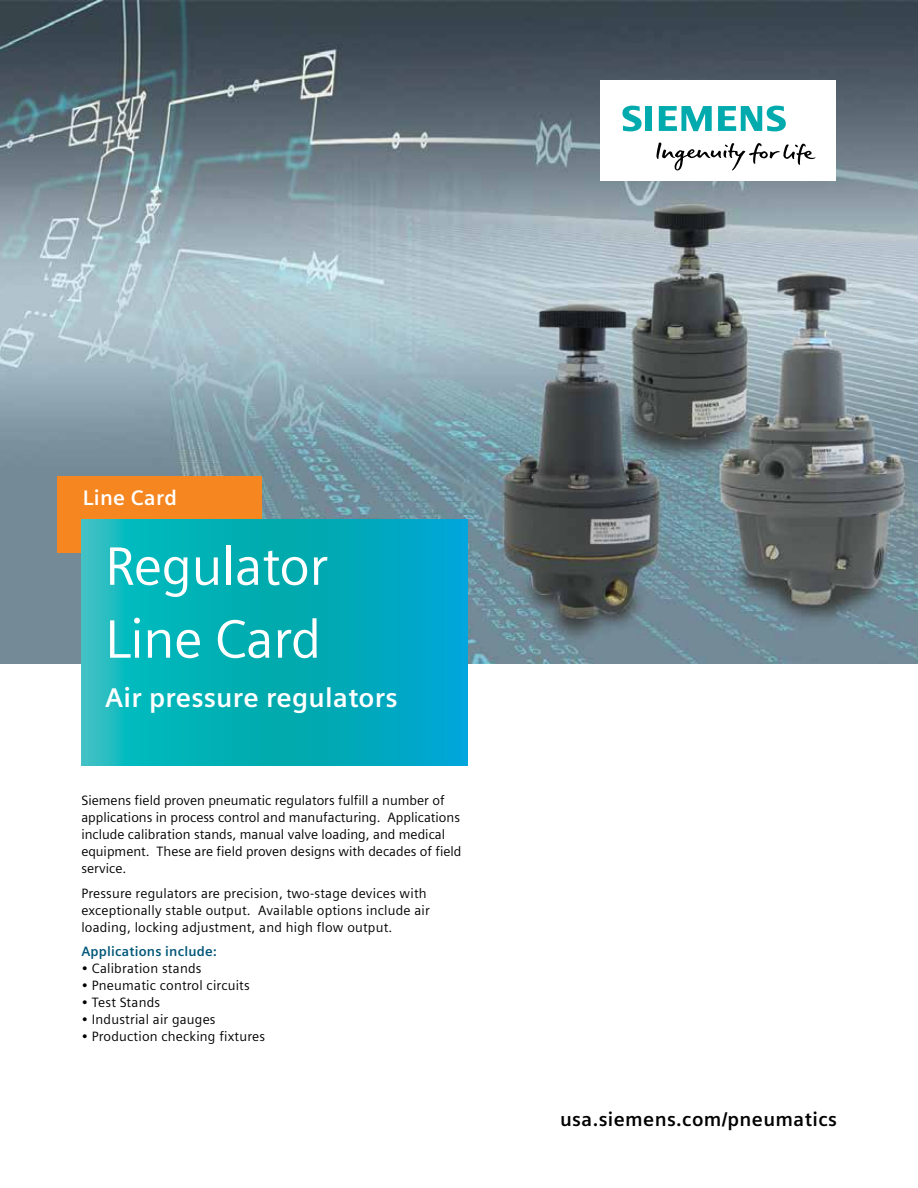
<style>
.page{position:relative;width:918px;height:1188px;background:#fff}
.page>*{position:absolute;margin:0;border:0;box-sizing:border-box;transform-origin:0 0}
.t1{font:54px/72.9px "Siemens Sans";letter-spacing:-.01em;color:#fff}
.t2{font:700 27px "Siemens Sans";letter-spacing:.01em;color:#fff}
.t3{font:700 21px "Siemens Sans";letter-spacing:.015em;color:#fff}
.t4{font:700 19.5px "Siemens Sans";letter-spacing:.02em;color:#000}
.t5{font:13.5px/17px "Siemens Sans";color:#000}
.t6{font:700 13.5px "Siemens Sans";letter-spacing:.015em;color:#005779}
</style>
<div class="page">
<img style="left:0;top:0;width:918px;height:663px">
<div style="left:600px;top:81px;width:236px;height:100px;background:#fff"></div>
<svg style="left:656px;top:143px;width:160px;height:27px"></svg>
<svg style="left:622px;top:106px;width:30px;height:25px"></svg>
<svg style="left:659px;top:106px;width:53px;height:25px"></svg>
<svg style="left:718px;top:106px;width:68px;height:25px"></svg>
<div style="left:57px;top:476px;width:204px;height:76px;background:#f6861f"></div>
<svg style="left:81px;top:519px;width:387px;height:246px;background:#04aebb"></svg>
<h3 class="t3" style="left:83px;top:486px;width:95px">Line Card</h3>
<h1 class="t1" style="left:105px;top:530px;width:225px">Regulator<br>Line Card</h1>
<h2 class="t2" style="left:105px;top:683px;width:294px">Air pressure regulators</h2>
<p class="t5" style="left:81px;top:792px;width:382px">Siemens field proven pneumatic regulators fulfill a number of applications in process control and manufacturing. Applications include calibration stands, manual valve loading, and medical equipment. These are field proven designs with decades of field service.</p>
<p class="t5" style="left:81px;top:884px;width:350px">Pressure regulators are precision, two-stage devices with exceptionally stable output. Available options include air loading, locking adjustment, and high flow output.</p>
<p class="t6" style="left:81px;top:944px;width:137px">Applications include:</p>
<p class="t5" style="left:81px;top:960px;width:122px">• Calibration stands</p>
<p class="t5" style="left:81px;top:977px;width:170px">• Pneumatic control circuits</p>
<p class="t5" style="left:81px;top:994px;width:80px">• Test Stands</p>
<p class="t5" style="left:81px;top:1011px;width:136px">• Industrial air gauges</p>
<p class="t5" style="left:81px;top:1028px;width:185px">• Production checking fixtures</p>
<h3 class="t4" style="left:560px;top:1108px;width:278px">usa.siemens.com/pneumatics</h3>
</div>
